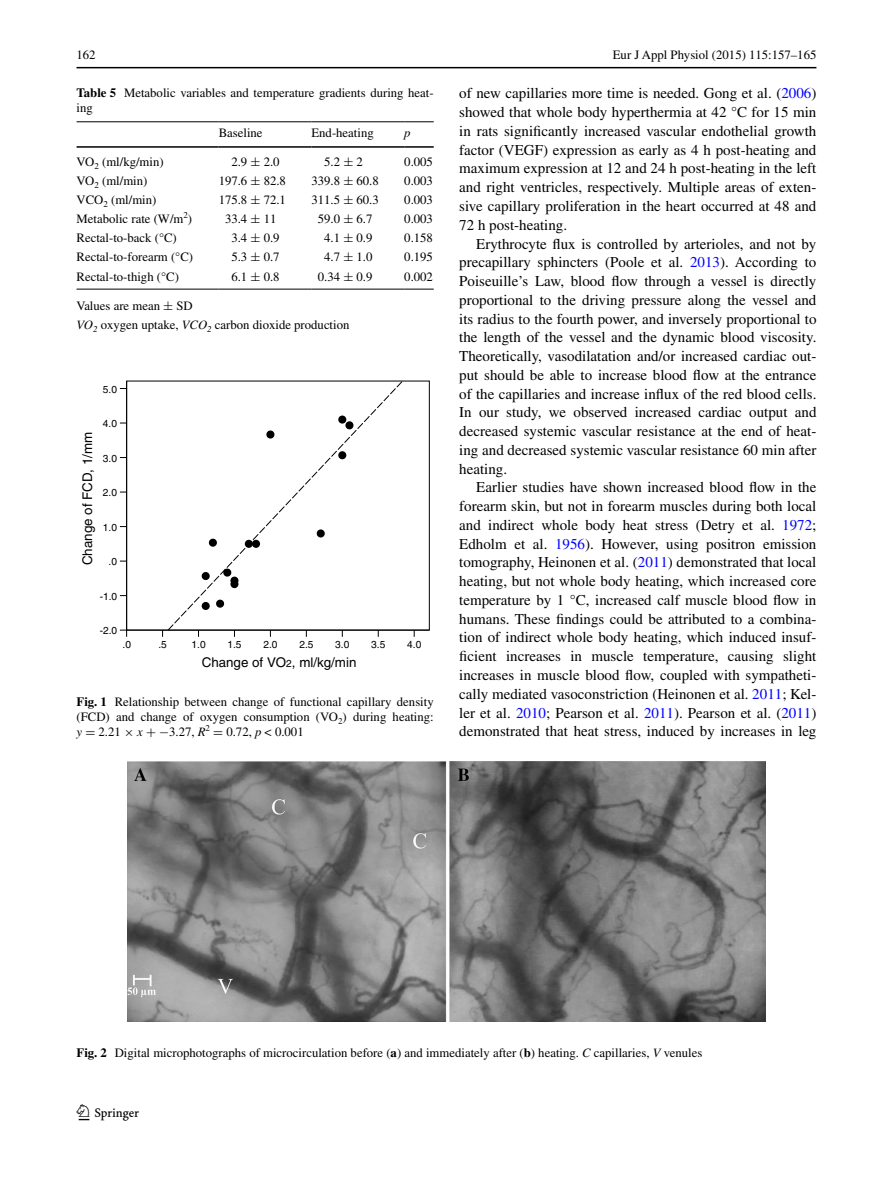
<style>
.page{position:relative;width:893px;height:1187px;background:#fff}
.page>*{position:absolute;margin:0;border:0;box-sizing:border-box;transform-origin:0 0}
.t1{font:22.5px "Springnew";color:#000}
.t2{font:15px/18.8px "Times";color:#000;text-align:justify}
.t3{font:13.35px "Helvetica";color:#000}
.t4{font:12.75px/15px "Times";color:#000}
.t5{font:italic 12.75px "Times";color:#000}
.t6{font:10.2px "Helvetica";color:#000}
.s1{font-weight:700}
.s2{font-family:"MTSY"}
.s3{font-style:italic}
.s4{font-size:10.2px}
.s5{color:#00f}
</style>
<div class="page">
<hr style="left:77px;top:67px;width:739px;height:1px;background:#000">
<hr style="left:77px;top:121px;width:142px;height:1px;background:#000">
<hr style="left:77px;top:146px;width:142px;height:2px;background:#000">
<hr style="left:219px;top:121px;width:92px;height:1px;background:#000">
<hr style="left:219px;top:146px;width:92px;height:2px;background:#000">
<hr style="left:311px;top:121px;width:93px;height:1px;background:#000">
<hr style="left:311px;top:146px;width:93px;height:2px;background:#000">
<hr style="left:404px;top:121px;width:30px;height:1px;background:#000">
<hr style="left:404px;top:146px;width:30px;height:2px;background:#000">
<hr style="left:77px;top:289px;width:142px;height:1px;background:#000">
<hr style="left:219px;top:289px;width:92px;height:1px;background:#000">
<hr style="left:311px;top:289px;width:93px;height:1px;background:#000">
<hr style="left:404px;top:289px;width:30px;height:1px;background:#000">
<svg style="left:120px;top:629px;width:7px;height:7px"></svg>
<svg style="left:167px;top:380px;width:237px;height:251px"></svg>
<div style="left:126px;top:381px;width:304px;height:249px;border:1px solid #000"></div>
<img style="left:127px;top:761px;width:638px;height:260px">
<p class="t4" style="left:77px;top:48px;width:21px">162</p>
<p class="t4" style="left:613px;top:48px;width:205px">Eur J Appl Physiol (2015) 115:157–165</p>
<p class="t4" style="left:77px;top:85px;width:359px"><span class="s1">Table 5</span> Metabolic variables and temperature gradients during heat&shy;ing</p>
<p class="t4" style="left:219px;top:125px;width:45px">Baseline</p>
<p class="t4" style="left:311px;top:125px;width:64px">End-heating</p>
<p class="t5" style="left:404px;top:126px;width:8px">p</p>
<p class="t4" style="left:77px;top:154px;width:89px">VO<sub>2</sub> (ml/kg/min)</p>
<p class="t4" style="left:231px;top:154px;width:50px">2.9 <span class="s2">±</span> 2.0</p>
<p class="t4" style="left:324px;top:154px;width:40px">5.2 <span class="s2">±</span> 2</p>
<p class="t4" style="left:404px;top:154px;width:30px">0.005</p>
<p class="t4" style="left:77px;top:173px;width:72px">VO<sub>2</sub> (ml/min)</p>
<p class="t4" style="left:219px;top:173px;width:69px">197.6 <span class="s2">±</span> 82.8</p>
<p class="t4" style="left:311px;top:173px;width:69px">339.8 <span class="s2">±</span> 60.8</p>
<p class="t4" style="left:404px;top:173px;width:30px">0.003</p>
<p class="t4" style="left:77px;top:192px;width:81px">VCO<sub>2</sub> (ml/min)</p>
<p class="t4" style="left:219px;top:192px;width:69px">175.8 <span class="s2">±</span> 72.1</p>
<p class="t4" style="left:311px;top:192px;width:69px">311.5 <span class="s2">±</span> 60.3</p>
<p class="t4" style="left:404px;top:192px;width:30px">0.003</p>
<p class="t4" style="left:77px;top:211px;width:117px">Metabolic rate (W/m<sup>2</sup>)</p>
<p class="t4" style="left:225px;top:211px;width:53px">33.4 <span class="s2">±</span> 11</p>
<p class="t4" style="left:318px;top:211px;width:56px">59.0 <span class="s2">±</span> 6.7</p>
<p class="t4" style="left:404px;top:211px;width:30px">0.003</p>
<p class="t4" style="left:77px;top:230px;width:102px">Rectal-to-back (°C)</p>
<p class="t4" style="left:231px;top:230px;width:50px">3.4 <span class="s2">±</span> 0.9</p>
<p class="t4" style="left:324px;top:230px;width:50px">4.1 <span class="s2">±</span> 0.9</p>
<p class="t4" style="left:404px;top:230px;width:30px">0.158</p>
<p class="t4" style="left:77px;top:249px;width:118px">Rectal-to-forearm (°C)</p>
<p class="t4" style="left:231px;top:249px;width:50px">5.3 <span class="s2">±</span> 0.7</p>
<p class="t4" style="left:324px;top:249px;width:50px">4.7 <span class="s2">±</span> 1.0</p>
<p class="t4" style="left:404px;top:249px;width:30px">0.195</p>
<p class="t4" style="left:77px;top:269px;width:104px">Rectal-to-thigh (°C)</p>
<p class="t4" style="left:231px;top:269px;width:50px">6.1 <span class="s2">±</span> 0.8</p>
<p class="t4" style="left:318px;top:269px;width:56px">0.34 <span class="s2">±</span> 0.9</p>
<p class="t4" style="left:404px;top:269px;width:30px">0.002</p>
<p class="t4" style="left:77px;top:295px;width:274px;line-height:19.2px">Values are mean <span class="s2">±</span> SD<br><span class="s3">VO</span><sub>2</sub> oxygen uptake, <span class="s3">VCO</span><sub>2</sub> carbon dioxide production</p>
<p class="t6" style="left:103px;top:383px;width:16px">5.0</p>
<p class="t6" style="left:103px;top:418px;width:16px">4.0</p>
<p class="t6" style="left:103px;top:452px;width:16px">3.0</p>
<p class="t6" style="left:103px;top:487px;width:16px">2.0</p>
<p class="t6" style="left:103px;top:521px;width:16px">1.0</p>
<p class="t6" style="left:109px;top:556px;width:10px">.0</p>
<p class="t6" style="left:100px;top:590px;width:19px">-1.0</p>
<p class="t6" style="left:100px;top:625px;width:19px">-2.0</p>
<p class="t3" style="left:80px;top:565px;width:135px;rotate:-90deg">Change of FCD, 1/mm</p>
<p class="t6" style="left:123px;top:638px;width:10px">.0</p>
<p class="t6" style="left:158px;top:638px;width:10px">.5</p>
<p class="t6" style="left:192px;top:638px;width:16px">1.0</p>
<p class="t6" style="left:227px;top:638px;width:16px">1.5</p>
<p class="t6" style="left:263px;top:638px;width:16px">2.0</p>
<p class="t6" style="left:299px;top:638px;width:16px">2.5</p>
<p class="t6" style="left:335px;top:638px;width:16px">3.0</p>
<p class="t6" style="left:371px;top:638px;width:16px">3.5</p>
<p class="t6" style="left:407px;top:638px;width:16px">4.0</p>
<p class="t3" style="left:202px;top:654px;width:156px">Change of VO<span class="s4">2</span>, ml/kg/min</p>
<p class="t4" style="left:77px;top:693px;width:359px;text-align:justify"><span class="s1">Fig. 1</span> Relationship between change of functional capillary density (FCD) and change of oxygen consumption (VO<sub>2</sub>) during heating: <span class="s3">y</span> <span class="s2">=</span> 2.21 <span class="s2">×</span> <span class="s3">x</span> <span class="s2">+ −</span>3.27, <span class="s3">R</span><sup>2</sup> <span class="s2">=</span> 0.72, <span class="s3">p</span> &lt; 0.001</p>
<p class="t2" style="left:459px;top:84px;width:359px">of new capillaries more time is needed. Gong et al. (<span class="s5">2006</span>) showed that whole body hyperthermia at 42 °C for 15 min in rats significantly increased vascular endothelial growth factor (VEGF) expression as early as 4 h post-heating and maximum expression at 12 and 24 h post-heating in the left and right ventricles, respectively. Multiple areas of exten&shy;sive capillary proliferation in the heart occurred at 48 and 72 h post-heating.</p>
<p class="t2" style="left:459px;top:234px;width:359px;text-indent:17px">Erythrocyte flux is controlled by arterioles, and not by precapillary sphincters (Poole et al. <span class="s5">2013</span>). According to Poiseuille’s Law, blood flow through a vessel is directly proportional to the driving pressure along the vessel and its radius to the fourth power, and inversely proportional to the length of the vessel and the dynamic blood viscosity.<br>Theoretically, vasodilatation and/or increased cardiac out&shy;put should be able to increase blood flow at the entrance of the capillaries and increase influx of the red blood cells.<br>In our study, we observed increased cardiac output and decreased systemic vascular resistance at the end of heat&shy;ing and decreased systemic vascular resistance 60 min after heating.</p>
<p class="t2" style="left:459px;top:478px;width:359px;text-indent:17px">Earlier studies have shown increased blood flow in the forearm skin, but not in forearm muscles during both local and indirect whole body heat stress (Detry et al. <span class="s5">1972</span>; Edholm et al. <span class="s5">1956</span>). However, using positron emission tomography, Heinonen et al. (<span class="s5">2011</span>) demonstrated that local heating, but not whole body heating, which increased core temperature by 1 °C, increased calf muscle blood flow in humans. These findings could be attributed to a combina&shy;tion of indirect whole body heating, which induced insuf&shy;ficient increases in muscle temperature, causing slight increases in muscle blood flow, coupled with sympatheti&shy;cally mediated vasoconstriction (Heinonen et al. <span class="s5">2011</span>; Kel&shy;ler et al. <span class="s5">2010</span>; Pearson et al. <span class="s5">2011</span>). Pearson et al. (<span class="s5">2011</span>) demonstrated that heat stress, induced by increases in leg</p>
<p class="t4" style="left:77px;top:1045px;width:627px"><span class="s1">Fig. 2</span> Digital microphotographs of microcirculation before (<span class="s1">a</span>) and immediately after (<span class="s1">b</span>) heating. <span class="s3">C</span> capillaries, <span class="s3">V</span> venules</p>
<h1 class="t1" style="left:79px;top:1104px;width:62px">1 3</h1>
</div>
